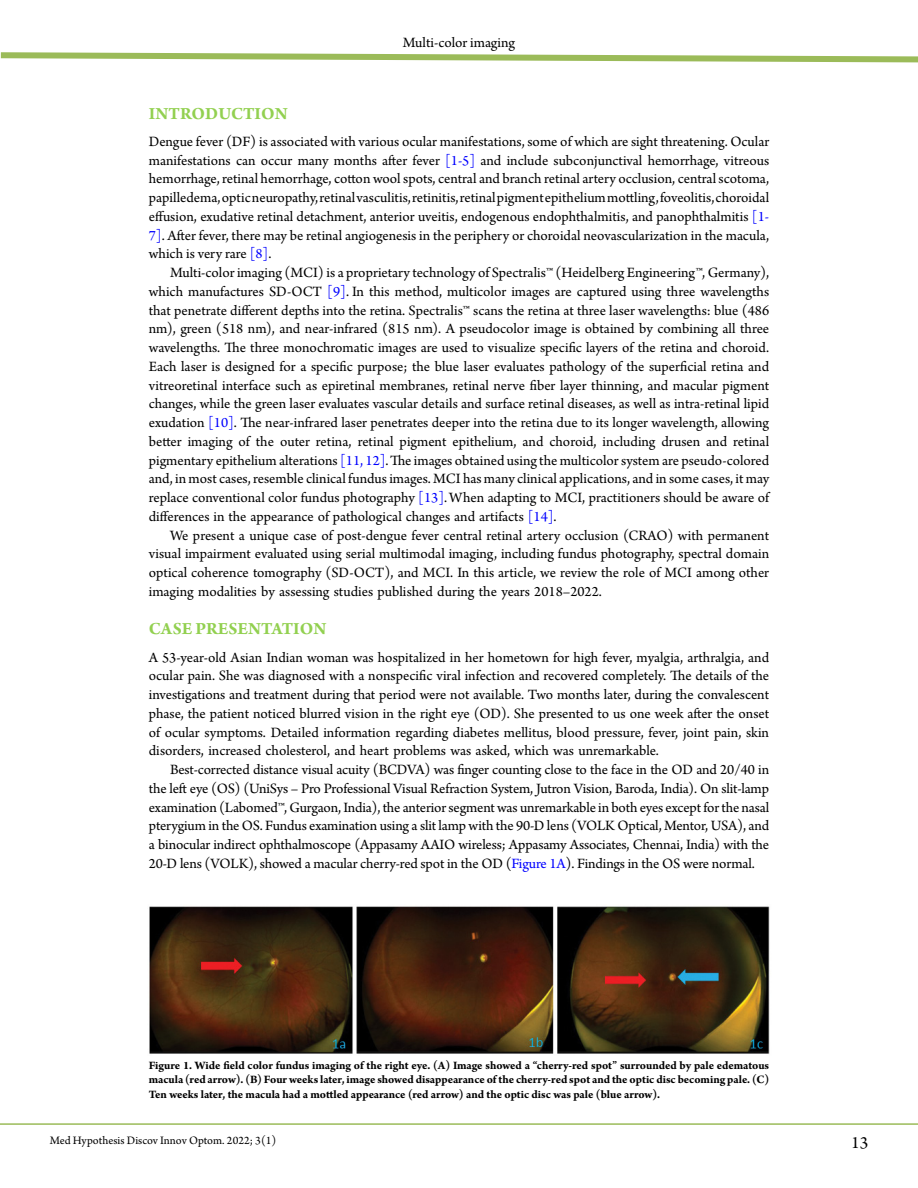
<style>
.page{position:relative;width:918px;height:1188px;background:#fff}
.page>*{position:absolute;margin:0;border:0;box-sizing:border-box;transform-origin:0 0}
.t1{font:700 18px "Arno Pro";color:#92d050}
.t2{font:18px "Arno Pro";color:#000}
.t3{font:15px/18.8px "Arno Pro";letter-spacing:-.005em;color:#000;text-align:justify}
.t4{font:700 12px/14.4px "Arno Pro";letter-spacing:-.005em;color:#000;text-align:justify}
.t5{font:12px "Arno Pro";color:#000}
.s1{color:#00f}
</style>
<div class="page">
<hr style="left:0;top:1123px;width:918px;height:2px;background:#9bbb59">
<svg style="left:0;top:52px;width:918px;height:11px"></svg>
<img style="left:149px;top:906px;width:621px;height:148px">
<p class="t3" style="left:403px;top:34px;width:114px">Multi-color imaging</p>
<p class="t1" style="left:149px;top:103px;width:140px">INTRODUCTION</p>
<p class="t3" style="left:149px;top:133px;width:622px">Dengue fever (DF) is associated with various ocular manifestations, some of which are sight threatening. Ocular manifestations can occur many months after fever <span class="s1">[1-5]</span> and include subconjunctival hemorrhage, vitreous hemorrhage, retinal hemorrhage, cotton wool spots, central and branch retinal artery occlusion, central scotoma, papilledema, optic neuropathy, retinal vasculitis, retinitis, retinal pigment epithelium mottling, foveolitis, choroidal effusion, exudative retinal detachment, anterior uveitis, endogenous endophthalmitis, and panophthalmitis <span class="s1">[1- 7]</span>. After fever, there may be retinal angiogenesis in the periphery or choroidal neovascularization in the macula, which is very rare <span class="s1">[8]</span>.</p>
<p class="t3" style="left:149px;top:264px;width:622px;text-indent:21px">Multi-color imaging (MCI) is a proprietary technology of Spectralis™ (Heidelberg Engineering™, Germany), which manufactures SD-OCT <span class="s1">[9]</span>. In this method, multicolor images are captured using three wavelengths that penetrate different depths into the retina. Spectralis™ scans the retina at three laser wavelengths: blue (486 nm), green (518 nm), and near-infrared (815 nm). A pseudocolor image is obtained by combining all three wavelengths. The three monochromatic images are used to visualize specific layers of the retina and choroid.<br>Each laser is designed for a specific purpose; the blue laser evaluates pathology of the superficial retina and vitreoretinal interface such as epiretinal membranes, retinal nerve fiber layer thinning, and macular pigment changes, while the green laser evaluates vascular details and surface retinal diseases, as well as intra-retinal lipid exudation <span class="s1">[10]</span>. The near-infrared laser penetrates deeper into the retina due to its longer wavelength, allowing better imaging of the outer retina, retinal pigment epithelium, and choroid, including drusen and retinal pigmentary epithelium alterations <span class="s1">[11, 12]</span>.The images obtained using the multicolor system are pseudo-colored and, in most cases, resemble clinical fundus images. MCI has many clinical applications, and in some cases, it may replace conventional color fundus photography <span class="s1">[13]</span>.When adapting to MCI, practitioners should be aware of differences in the appearance of pathological changes and artifacts <span class="s1">[14]</span>.</p>
<p class="t3" style="left:149px;top:526px;width:622px;text-indent:21px">We present a unique case of post-dengue fever central retinal artery occlusion (CRAO) with permanent visual impairment evaluated using serial multimodal imaging, including fundus photography, spectral domain optical coherence tomography (SD-OCT), and MCI. In this article, we review the role of MCI among other imaging modalities by assessing studies published during the years 2018–2022.</p>
<p class="t1" style="left:149px;top:619px;width:179px">CASE PRESENTATION</p>
<p class="t3" style="left:149px;top:649px;width:622px">A 53-year-old Asian Indian woman was hospitalized in her hometown for high fever, myalgia, arthralgia, and ocular pain. She was diagnosed with a nonspecific viral infection and recovered completely. The details of the investigations and treatment during that period were not available. Two months later, during the convalescent phase, the patient noticed blurred vision in the right eye (OD). She presented to us one week after the onset of ocular symptoms. Detailed information regarding diabetes mellitus, blood pressure, fever, joint pain, skin disorders, increased cholesterol, and heart problems was asked, which was unremarkable.</p>
<p class="t3" style="left:149px;top:761px;width:622px;text-indent:21px">Best-corrected distance visual acuity (BCDVA) was finger counting close to the face in the OD and 20/40 in the left eye (OS) (UniSys – Pro Professional Visual Refraction System, Jutron Vision, Baroda, India). On slit-lamp examination (Labomed™, Gurgaon, India), the anterior segment was unremarkable in both eyes except for the nasal pterygium in the OS. Fundus examination using a slit lamp with the 90-D lens (VOLK Optical, Mentor, USA), and a binocular indirect ophthalmoscope (Appasamy AAIO wireless; Appasamy Associates, Chennai, India) with the 20-D lens (VOLK), showed a macular cherry-red spot in the OD (<span class="s1">Figure 1A</span>). Findings in the OS were normal.</p>
<p class="t4" style="left:149px;top:1059px;width:622px">Figure 1. Wide field color fundus imaging of the right eye. (A) Image showed a “cherry-red spot” surrounded by pale edematous macula (red arrow). (B) Four weeks later, image showed disappearance of the cherry-red spot and the optic disc becoming pale. (C)<br>Ten weeks later, the macula had a mottled appearance (red arrow) and the optic disc was pale (blue arrow).</p>
<p class="t5" style="left:50px;top:1134px;width:228px">Med Hypothesis Discov Innov Optom. 2022; 3(1)</p>
<p class="t2" style="left:851px;top:1133px;width:19px">13</p>
</div>
